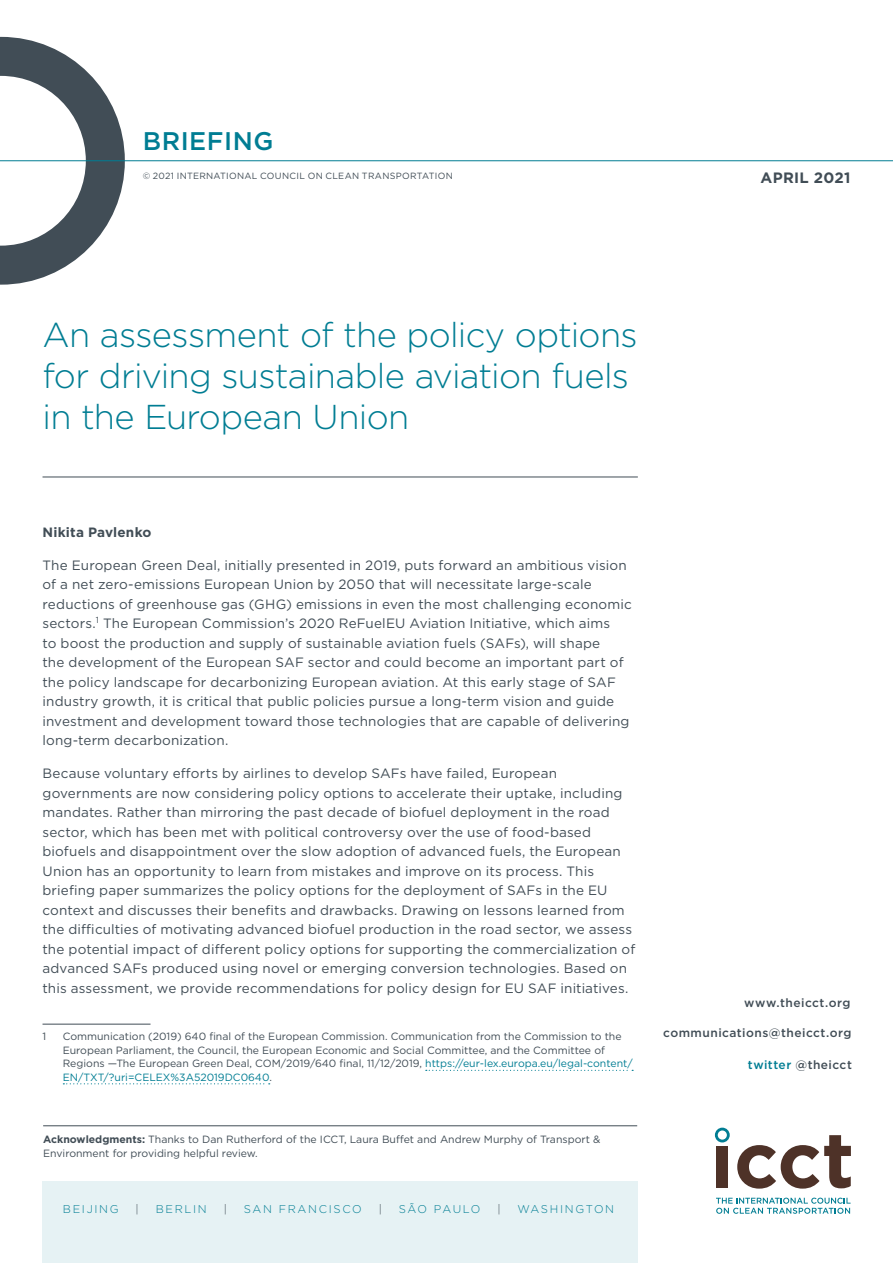
<style>
.page{position:relative;width:893px;height:1263px;background:#fff}
.page>*{position:absolute;margin:0;border:0;box-sizing:border-box;transform-origin:0 0}
.t1{font:300 34.5px/41.4px "Gotham";letter-spacing:-.02em;color:#007d93}
.t2{font:500 25.5px "Gotham";letter-spacing:.02em;color:#007d93}
.t3{font:700 15px "Gotham";letter-spacing:.02em;color:#414d56}
.t4{font:13.5px/19.5px "Gotham";letter-spacing:.01em;color:#414d56}
.t5{font:700 13.5px "Gotham";letter-spacing:.015em;color:#414d56}
.t6{font:500 12px "Gotham";letter-spacing:.04em;color:#414d56}
.t7{font:300 11.25px "Gotham";letter-spacing:.15em;color:#007d93}
.t8{font:300 11.25px "Gotham";letter-spacing:.115em;color:#007d93}
.t9{font:300 11.25px "Gotham";color:#414d56}
.t10{font:10.5px/13.5px "Gotham";color:#414d56}
.t11{font:9px "Gotham";letter-spacing:.03em;color:#414d56}
.s1{color:#007d93}
.s2{font-weight:700}
</style>
<div class="page">
<hr style="left:43px;top:477px;width:595px;height:1px;background:#414d56">
<hr style="left:43px;top:1024px;width:108px;height:1px;background:#414d56">
<svg style="left:426px;top:1070px;width:207px;height:1px"></svg>
<svg style="left:63px;top:1083px;width:207px;height:1px"></svg>
<div style="left:43px;top:1182px;width:595px;height:81px;background:#e6f2f4"></div>
<svg style="left:0;top:37px;width:125px;height:248px"></svg>
<hr style="left:0;top:160px;width:893px;height:1px;background:#007d93">
<svg style="left:716px;top:1197px;width:135px;height:17px"></svg>
<div style="left:716px;top:1146px;width:12px;height:42px;background:#4e3228"></div>
<svg style="left:737px;top:1135px;width:114px;height:53px"></svg>
<svg style="left:715px;top:1128px;width:15px;height:14px"></svg>
<hr style="left:43px;top:1125px;width:594px;height:1px;background:#414d56">
<h2 class="t2" style="left:143px;top:124px;width:132px">BRIEFING</h2>
<p class="t11" style="left:143px;top:170px;width:312px">© 2021 INTERNATIONAL COUNCIL ON CLEAN TRANSPORTATION</p>
<p class="t3" style="left:760px;top:168px;width:92px">APRIL 2021</p>
<h1 class="t1" style="left:43px;top:313px;width:597px">An assessment of the policy options for driving sustainable aviation fuels in the European Union</h1>
<p class="t5" style="left:43px;top:523px;width:111px">Nikita Pavlenko</p>
<p class="t4" style="left:43px;top:555px;width:591px">The European Green Deal, initially presented in 2019, puts forward an ambitious vision of a net zero-emissions European Union by 2050 that will necessitate large-scale reductions of greenhouse gas (GHG) emissions in even the most challenging economic sectors.<sup>1</sup> The European Commission’s 2020 ReFuelEU Aviation Initiative, which aims<br>to boost the production and supply of sustainable aviation fuels (SAFs), will shape<br>the development of the European SAF sector and could become an important part of the policy landscape for decarbonizing European aviation. At this early stage of SAF industry growth, it is critical that public policies pursue a long-term vision and guide investment and development toward those technologies that are capable of delivering long-term decarbonization.</p>
<p class="t4" style="left:43px;top:763px;width:594px">Because voluntary efforts by airlines to develop SAFs have failed, European governments are now considering policy options to accelerate their uptake, including mandates. Rather than mirroring the past decade of biofuel deployment in the road sector, which has been met with political controversy over the use of food-based biofuels and disappointment over the slow adoption of advanced fuels, the European Union has an opportunity to learn from mistakes and improve on its process. This briefing paper summarizes the policy options for the deployment of SAFs in the EU context and discusses their benefits and drawbacks. Drawing on lessons learned from the difficulties of motivating advanced biofuel production in the road sector, we assess the potential impact of different policy options for supporting the commercialization of advanced SAFs produced using novel or emerging conversion technologies. Based on this assessment, we provide recommendations for policy design for EU SAF initiatives.</p>
<p class="t10" style="left:43px;top:1030px;width:5px">1</p>
<p class="t10" style="left:63px;top:1030px;width:571px">Communication (2019) 640 final of the European Commission. Communication from the Commission to the European Parliament, the Council, the European Economic and Social Committee, and the Committee of Regions —The European Green Deal, COM/2019/640 final, 11/12/2019, <span class="s1">https://eur-lex.europa.eu/legal-content/ EN/TXT/?uri=CELEX%3A52019DC0640</span>.</p>
<p class="t10" style="left:43px;top:1132px;width:559px"><span class="s2">Acknowledgments:</span> Thanks to Dan Rutherford of the ICCT, Laura Buffet and Andrew Murphy of Transport &amp;<br>Environment for providing helpful review.</p>
<p class="t7" style="left:63px;top:1202px;width:57px">BEIJING</p>
<p class="t9" style="left:136px;top:1202px;width:5px">|</p>
<p class="t7" style="left:156px;top:1202px;width:53px">BERLIN</p>
<p class="t9" style="left:224px;top:1202px;width:5px">|</p>
<p class="t7" style="left:244px;top:1202px;width:120px">SAN FRANCISCO</p>
<p class="t9" style="left:379px;top:1202px;width:5px">|</p>
<p class="t8" style="left:399px;top:1202px;width:83px">SÃO PAULO</p>
<p class="t9" style="left:497px;top:1202px;width:5px">|</p>
<p class="t7" style="left:517px;top:1202px;width:98px">WASHINGTON</p>
<p class="t6" style="left:744px;top:995px;width:108px">www.theicct.org</p>
<p class="t6" style="left:663px;top:1025px;width:190px">communications@theicct.org</p>
<p class="t6" style="left:748px;top:1057px;width:105px"><span class="s1">twitter</span> @theicct</p>
</div>
